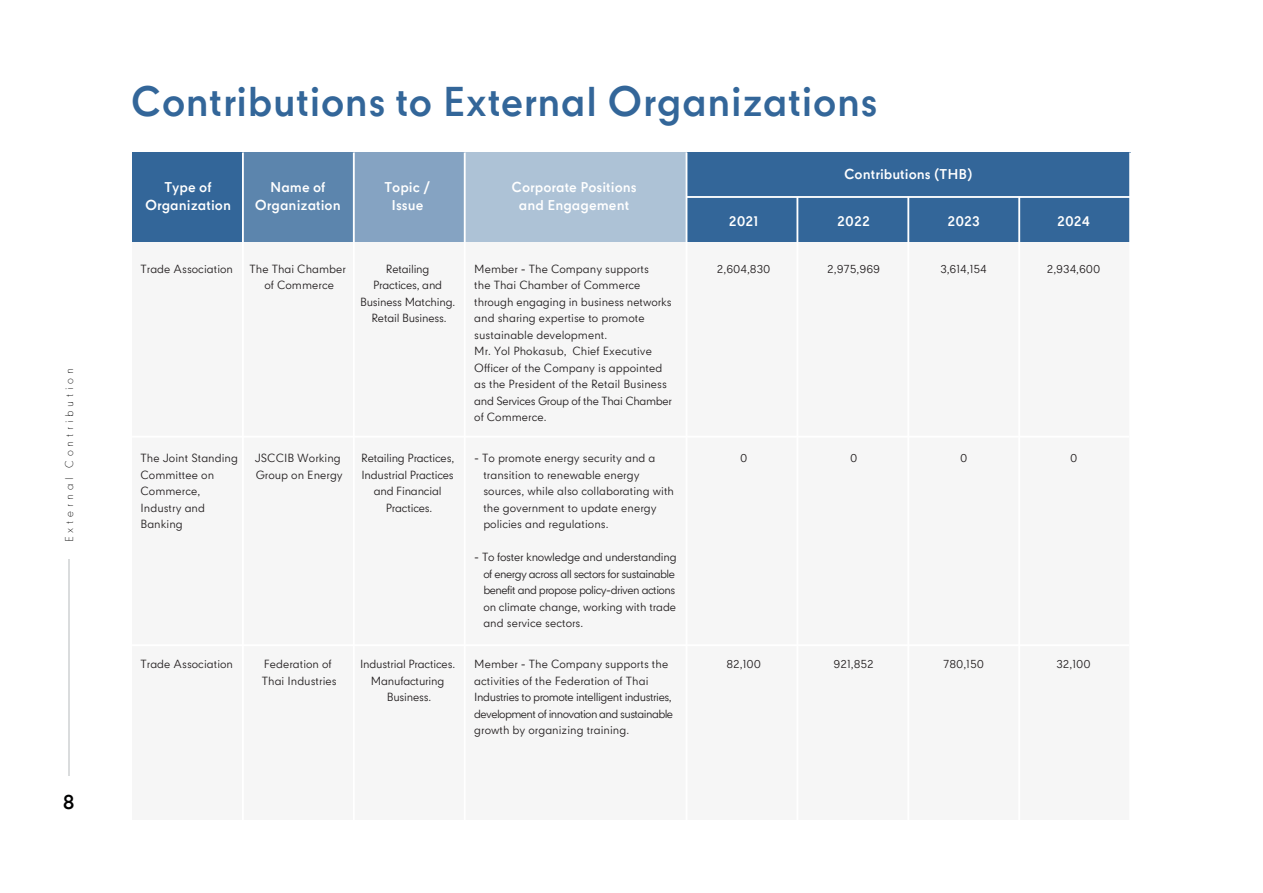
<style>
.page{position:relative;width:1263px;height:893px;background:#fff}
.page>*{position:absolute;margin:0;border:0;box-sizing:border-box;transform-origin:0 0}
.t1{font:700 39.75px "CPN";color:#369}
.t2{font:700 19.5px "CPN";color:#000101}
.t3{font:700 13.5px/18px "CPN";color:#fff;text-align:center}
.t4{font:11.25px/16.5px "CPN";color:#231f20}
.t5{font:11.25px/16.5px "CPN";letter-spacing:-.025em;color:#231f20}
.t6{font:11.25px/16.5px "CPN";letter-spacing:-.02em;color:#231f20;text-align:center}
.t7{font:300 10.5px "CPN";letter-spacing:.36em;color:#000101}
</style>
<div class="page">
<div style="left:132px;top:153px;width:997px;height:667px;background:#f6f6f6"></div>
<div style="left:132px;top:153px;width:998px;height:89px;background:#369"></div>
<div style="left:243px;top:153px;width:111px;height:89px;background:#5c85ad"></div>
<div style="left:354px;top:153px;width:110px;height:89px;background:#85a3c2"></div>
<div style="left:465px;top:153px;width:221px;height:89px;background:#adc2d6"></div>
<hr style="left:132px;top:436px;width:997px;height:2px;background:#fff">
<hr style="left:132px;top:644px;width:997px;height:2px;background:#fff">
<hr style="left:242px;top:153px;width:2px;height:674px;background:#fff">
<hr style="left:353px;top:153px;width:2px;height:674px;background:#fff">
<hr style="left:464px;top:153px;width:2px;height:674px;background:#fff">
<hr style="left:686px;top:153px;width:1px;height:674px;background:#fff">
<hr style="left:796px;top:197px;width:2px;height:630px;background:#fff">
<hr style="left:907px;top:197px;width:2px;height:630px;background:#fff">
<hr style="left:1018px;top:197px;width:2px;height:630px;background:#fff">
<hr style="left:1129px;top:153px;width:2px;height:674px;background:#fff">
<hr style="left:686px;top:196px;width:444px;height:2px;background:#fff">
<hr style="left:68px;top:560px;width:2px;height:216px;background:#dadcdd">
<p class="t7" style="left:62px;top:542px;width:175px;rotate:-90deg">External Contribution</p>
<h2 class="t2" style="left:63px;top:791px;width:13px">8</h2>
<h1 class="t1" style="left:131px;top:79px;width:748px">Contributions to External Organizations</h1>
<p class="t3" style="left:145px;top:178px;width:88px">Type of<br>Organization</p>
<p class="t3" style="left:255px;top:178px;width:88px">Name of<br>Organization</p>
<p class="t3" style="left:384px;top:178px;width:48px">Topic /<br>Issue</p>
<p class="t3" style="left:511px;top:178px;width:127px">Corporate Positions and Engagement</p>
<p class="t3" style="left:844px;top:165px;width:130px">Contributions (THB)</p>
<p class="t3" style="left:729px;top:212px;width:31px">2021</p>
<p class="t3" style="left:837px;top:212px;width:34px">2022</p>
<p class="t3" style="left:947px;top:212px;width:34px">2023</p>
<p class="t3" style="left:1057px;top:212px;width:35px">2024</p>
<p class="t4" style="left:141px;top:262px;width:94px">Trade Association</p>
<p class="t4" style="left:249px;top:262px;width:98px;text-align:center">The Thai Chamber of Commerce</p>
<p class="t4" style="left:474px;top:262px;width:199px">Member - The Company supports<br>the Thai Chamber of Commerce through engaging in business networks and sharing expertise to promote sustainable development.<br>Mr. Yol Phokasub, Chief Executive<br>Officer of the Company is appointed as the President of the Retail Business and Services Group of the Thai Chamber of Commerce.</p>
<p class="t6" style="left:386px;top:262px;width:45px">Retailing</p>
<p class="t4" style="left:717px;top:262px;width:55px">2,604,830</p>
<p class="t4" style="left:827px;top:262px;width:54px">2,975,969</p>
<p class="t4" style="left:940px;top:262px;width:48px">3,614,154</p>
<p class="t4" style="left:1047px;top:262px;width:55px">2,934,600</p>
<p class="t6" style="left:360px;top:278px;width:97px">Practices, and<br>Business Matching.<br>Retail Business.</p>
<p class="t4" style="left:141px;top:451px;width:99px">The Joint Standing<br>Committee on<br>Commerce,<br>Industry and<br>Banking</p>
<p class="t4" style="left:255px;top:451px;width:90px">JSCCIB Working<br>Group on Energy</p>
<p class="t4" style="left:483px;top:451px;width:192px;text-indent:-9px">- To promote energy security and a transition to renewable energy sources, while also collaborating with the government to update energy policies and regulations.</p>
<p class="t5" style="left:483px;top:550px;width:195px;text-indent:-9px">- To foster knowledge and understanding of energy across all sectors for sustainable benefit and propose policy-driven actions on climate change, working with trade and service sectors.</p>
<p class="t6" style="left:361px;top:451px;width:95px">Retailing Practices,</p>
<p class="t4" style="left:740px;top:451px;width:9px">0</p>
<p class="t4" style="left:850px;top:451px;width:9px">0</p>
<p class="t4" style="left:960px;top:451px;width:9px">0</p>
<p class="t4" style="left:1070px;top:451px;width:9px">0</p>
<p class="t6" style="left:361px;top:468px;width:94px">Industrial Practices and Financial<br>Practices.</p>
<p class="t4" style="left:141px;top:657px;width:94px">Trade Association</p>
<p class="t4" style="left:262px;top:657px;width:76px">Federation of<br>Thai Industries</p>
<p class="t4" style="left:474px;top:657px;width:200px">Member - The Company supports the activities of the Federation of Thai Industries to promote intelligent industries, development of innovation and sustainable growth by organizing training.</p>
<p class="t6" style="left:360px;top:657px;width:96px">Industrial Practices.</p>
<p class="t4" style="left:726px;top:657px;width:36px">82,100</p>
<p class="t4" style="left:833px;top:657px;width:42px">921,852</p>
<p class="t4" style="left:943px;top:657px;width:42px">780,150</p>
<p class="t4" style="left:1056px;top:657px;width:36px">32,100</p>
<p class="t6" style="left:371px;top:673px;width:75px">Manufacturing<br>Business.</p>
</div>
